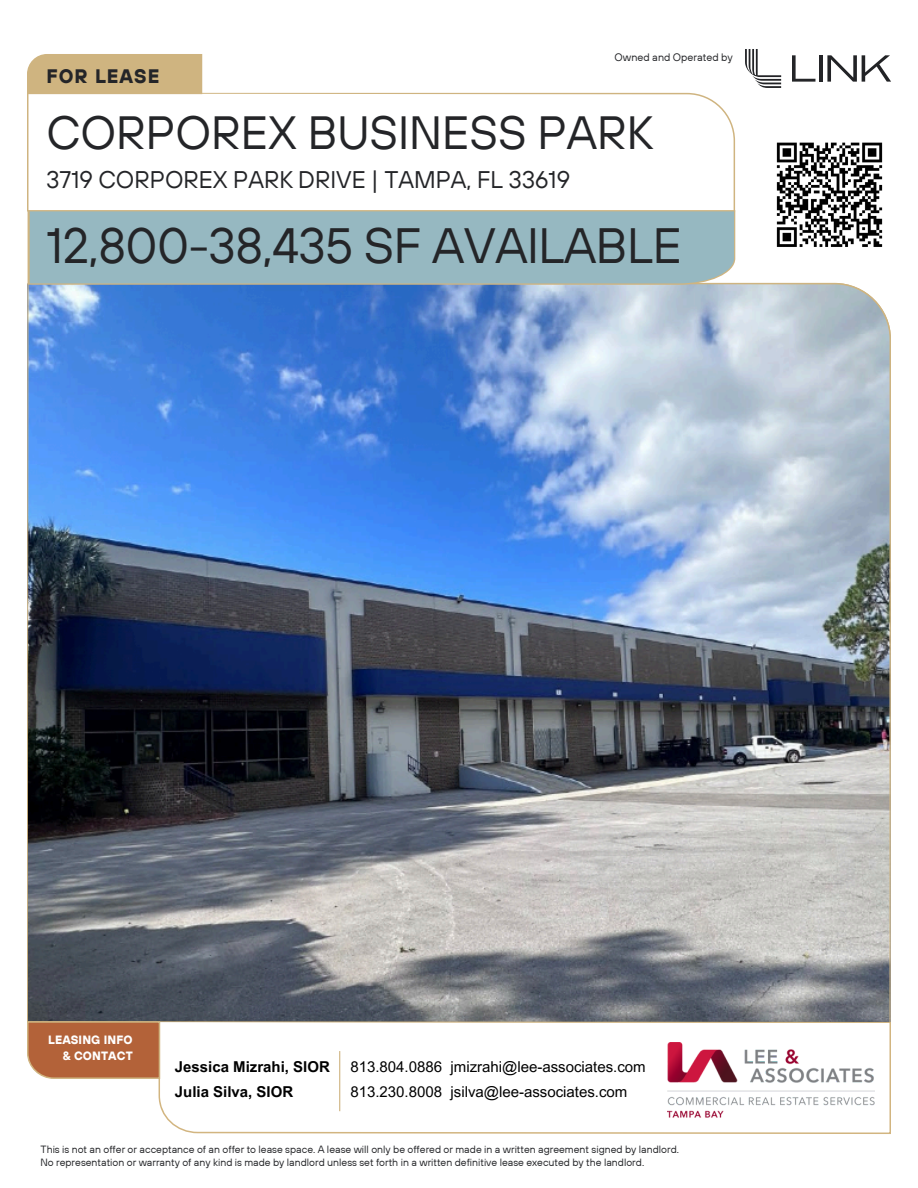
<style>
.page{position:relative;width:918px;height:1188px;background:#fff}
.page>*{position:absolute;margin:0;border:0;box-sizing:border-box;transform-origin:0 0}
.t1{font:49.5px "TT Hoves";letter-spacing:-.01em;color:#242528}
.t2{font:46.5px "TT Hoves";color:#242528}
.t3{font:24px "TT Hoves";color:#242528}
.t4{font:700 19.5px "TT Hoves";letter-spacing:.05em;color:#242528}
.t5{font:15px/24.8px "Arial MT Pro";color:#000}
.t6{font:700 15px/24.8px "Arial MT Pro";color:#000}
.t7{font:700 12px/15.8px "TT Hoves";letter-spacing:.01em;color:#fff;text-align:right}
.t8{font:10.8px "TT Hoves";color:#242528}
.t9{font:10.5px/12.3px "TT Hoves";color:#242528}
</style>
<div class="page">
<svg style="left:159px;top:1023px;width:732px;height:111px"></svg>
<svg style="left:27px;top:93px;width:708px;height:119px"></svg>
<div style="left:27px;top:54px;width:175px;height:40px;background:#cfb480"></div>
<svg style="left:792px;top:55px;width:23px;height:27px"></svg>
<hr style="left:819px;top:55px;width:4px;height:27px;background:#242528">
<svg style="left:827px;top:55px;width:64px;height:27px"></svg>
<svg style="left:745px;top:49px;width:36px;height:39px"></svg>
<img style="left:27px;top:283px;width:864px;height:740px">
<svg style="left:27px;top:1021px;width:133px;height:58px;background:#b66b42"></svg>
<svg style="left:28px;top:210px;width:707px;height:75px;background:#c0b494"></svg>
<div style="left:30px;top:211px;width:704px;height:72px;background:#96b8c1"></div>
<img style="left:668px;top:1042px;width:207px;height:82px">
<hr style="left:339px;top:1051px;width:1px;height:60px;background:#cfb380">
<img style="left:776px;top:142px;width:107px;height:105px">
<p class="t4" style="left:46px;top:64px;width:114px">FOR LEASE</p>
<h2 class="t8" style="left:615px;top:50px;width:120px">Owned and Operated by</h2>
<h3 class="t2" style="left:46px;top:103px;width:608px">CORPOREX BUSINESS PARK</h3>
<h3 class="t3" style="left:46px;top:164px;width:525px">3719 CORPOREX PARK DRIVE | TAMPA, FL 33619</h3>
<h6 class="t1" style="left:46px;top:214px;width:637px">12,800-38,435 SF AVAILABLE</h6>
<p class="t7" style="left:48px;top:1032px;width:86px">LEASING INFO &amp; CONTACT</p>
<h5 class="t6" style="left:175px;top:1056px;width:157px">Jessica Mizrahi, SIOR<br>Julia Silva, SIOR</h5>
<p class="t5" style="left:350px;top:1056px;width:297px">813.804.0886 jmizrahi@lee-associates.com<br>813.230.8008 jsilva@lee-associates.com</p>
<h1 class="t9" style="left:40px;top:1143px;width:640px">This is not an offer or acceptance of an offer to lease space. A lease will only be offered or made in a written agreement signed by landlord.<br>No representation or warranty of any kind is made by landlord unless set forth in a written definitive lease executed by the landlord.</h1>
</div>
